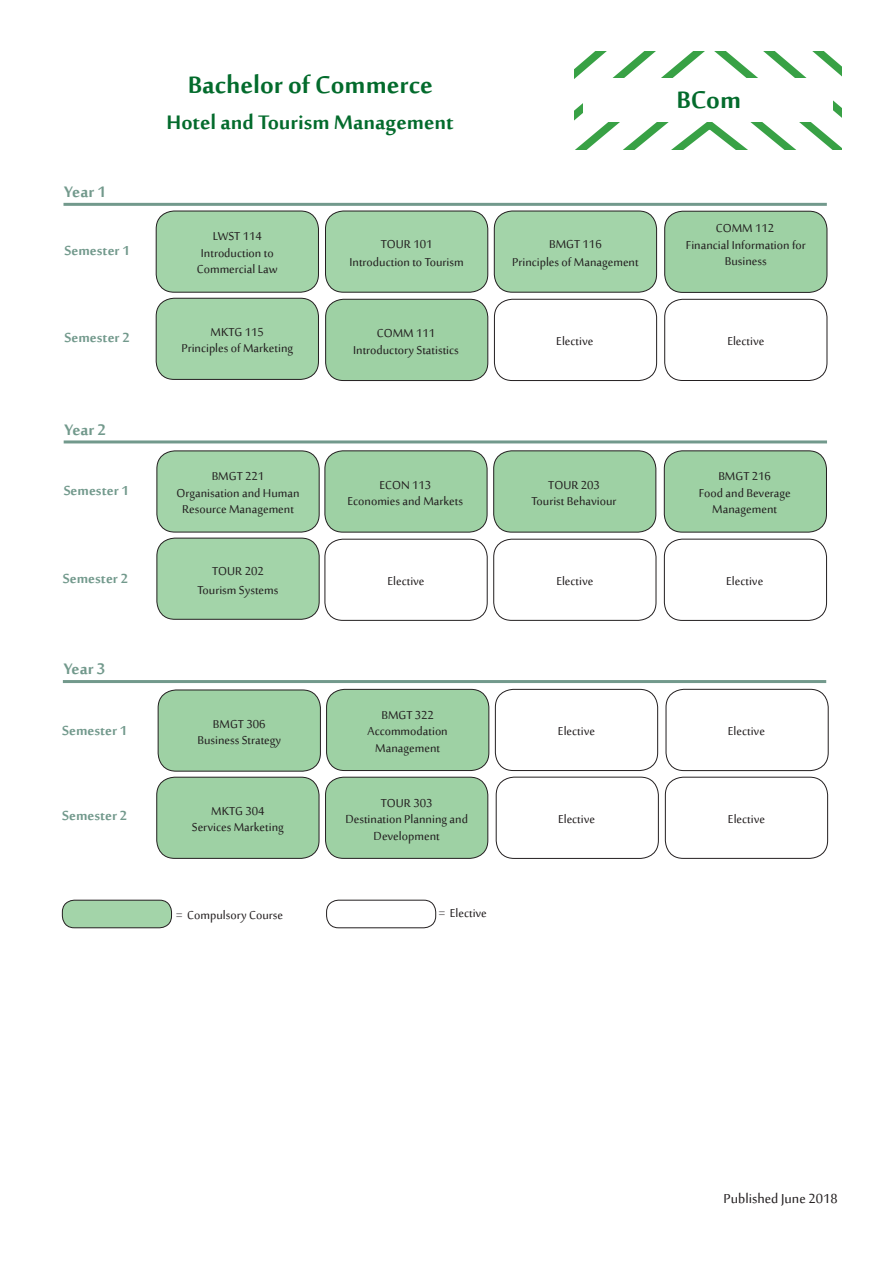
<style>
.page{position:relative;width:893px;height:1263px;background:#fff}
.page>*{position:absolute;margin:0;border:0;box-sizing:border-box;transform-origin:0 0}
.t1{font:700 33px "Sakkal Majalla";color:#036b2c}
.t2{font:700 27px "Sakkal Majalla";color:#036b2c}
.t3{font:700 21px "Sakkal Majalla";color:#72998c}
.t4{font:700 18px "Sakkal Majalla";color:#72998c}
.t5{font:18px "Sakkal Majalla";color:#231f20}
.t6{font:15.75px "Sakkal Majalla";color:#231f20}
</style>
<div class="page">
<svg style="left:574px;top:51px;width:268px;height:98px"></svg>
<div style="left:62px;top:900px;width:110px;height:28px;background:#a3d4a9;border-radius:12px"></div>
<div style="left:62px;top:900px;width:110px;height:28px;border:1px solid #231f20;border-radius:12px"></div>
<div style="left:326px;top:900px;width:110px;height:28px;border:1px solid #231f20;border-radius:12px"></div>
<div style="left:583px;top:78px;width:250px;height:44px;background:#fff"></div>
<hr style="left:63px;top:203px;width:764px;height:3px;background:#72998c">
<hr style="left:64px;top:440px;width:763px;height:3px;background:#72998c">
<hr style="left:63px;top:680px;width:763px;height:3px;background:#72998c">
<div style="left:156px;top:211px;width:162px;height:81px;background:#a3d4a9;border-radius:18px"></div>
<div style="left:156px;top:211px;width:163px;height:82px;border:1px solid #231f20;border-radius:18px"></div>
<div style="left:156px;top:298px;width:162px;height:81px;background:#a3d4a9;border-radius:18px"></div>
<div style="left:156px;top:298px;width:163px;height:82px;border:1px solid #231f20;border-radius:18px"></div>
<div style="left:325px;top:211px;width:163px;height:81px;background:#a3d4a9;border-radius:18px"></div>
<div style="left:325px;top:211px;width:163px;height:82px;border:1px solid #231f20;border-radius:18px"></div>
<div style="left:494px;top:211px;width:163px;height:81px;background:#a3d4a9;border-radius:18px"></div>
<div style="left:494px;top:211px;width:163px;height:82px;border:1px solid #231f20;border-radius:18px"></div>
<div style="left:326px;top:299px;width:162px;height:81px;background:#9ed1a4;border-radius:18px"></div>
<div style="left:325px;top:299px;width:163px;height:82px;border:1px solid #231f20;border-radius:18px"></div>
<div style="left:494px;top:299px;width:163px;height:82px;border:1px solid #231f20;border-radius:18px"></div>
<div style="left:665px;top:211px;width:162px;height:81px;background:#9ed1a4;border-radius:18px"></div>
<div style="left:664px;top:211px;width:163px;height:82px;border:1px solid #231f20;border-radius:18px"></div>
<div style="left:664px;top:299px;width:163px;height:82px;border:1px solid #231f20;border-radius:18px"></div>
<div style="left:157px;top:451px;width:162px;height:81px;background:#a3d4a9;border-radius:18px"></div>
<div style="left:156px;top:450px;width:164px;height:82px;border:1px solid #231f20;border-radius:18px"></div>
<div style="left:157px;top:538px;width:162px;height:81px;background:#a3d4a9;border-radius:18px"></div>
<div style="left:156px;top:538px;width:164px;height:82px;border:1px solid #231f20;border-radius:18px"></div>
<div style="left:325px;top:451px;width:162px;height:81px;background:#9ed1a4;border-radius:18px"></div>
<div style="left:325px;top:450px;width:162px;height:82px;border:1px solid #231f20;border-radius:18px"></div>
<div style="left:494px;top:451px;width:162px;height:81px;background:#9ed1a4;border-radius:18px"></div>
<div style="left:493px;top:450px;width:163px;height:82px;border:1px solid #231f20;border-radius:18px"></div>
<div style="left:664px;top:451px;width:162px;height:81px;background:#9ed1a4;border-radius:18px"></div>
<div style="left:664px;top:450px;width:163px;height:82px;border:1px solid #231f20;border-radius:18px"></div>
<div style="left:325px;top:539px;width:163px;height:82px;border:1px solid #231f20;border-radius:18px"></div>
<div style="left:493px;top:539px;width:163px;height:82px;border:1px solid #231f20;border-radius:18px"></div>
<div style="left:664px;top:539px;width:163px;height:82px;border:1px solid #231f20;border-radius:18px"></div>
<div style="left:158px;top:690px;width:162px;height:81px;background:#9ed1a4;border-radius:18px"></div>
<div style="left:158px;top:690px;width:163px;height:81px;border:1px solid #231f20;border-radius:18px"></div>
<div style="left:665px;top:777px;width:163px;height:82px;border:1px solid #231f20;border-radius:18px"></div>
<div style="left:327px;top:689px;width:162px;height:81px;background:#9ed1a4;border-radius:18px"></div>
<div style="left:326px;top:689px;width:163px;height:82px;border:1px solid #231f20;border-radius:18px"></div>
<div style="left:495px;top:689px;width:163px;height:82px;border:1px solid #231f20;border-radius:18px"></div>
<div style="left:666px;top:689px;width:163px;height:82px;border:1px solid #231f20;border-radius:18px"></div>
<div style="left:157px;top:777px;width:162px;height:81px;background:#9ed1a4;border-radius:18px"></div>
<div style="left:156px;top:777px;width:163px;height:82px;border:1px solid #231f20;border-radius:18px"></div>
<div style="left:326px;top:777px;width:162px;height:81px;background:#9ed1a4;border-radius:18px"></div>
<div style="left:325px;top:777px;width:163px;height:82px;border:1px solid #231f20;border-radius:18px"></div>
<div style="left:496px;top:777px;width:163px;height:82px;border:1px solid #231f20;border-radius:18px"></div>
<p class="t3" style="left:64px;top:180px;width:43px">Year 1</p>
<p class="t4" style="left:65px;top:241px;width:67px">Semester 1</p>
<p class="t4" style="left:65px;top:328px;width:67px">Semester 2</p>
<p class="t3" style="left:64px;top:418px;width:43px">Year 2</p>
<p class="t4" style="left:64px;top:480px;width:67px">Semester 1</p>
<p class="t4" style="left:63px;top:569px;width:67px">Semester 2</p>
<p class="t3" style="left:64px;top:657px;width:43px">Year 3</p>
<p class="t4" style="left:62px;top:720px;width:67px">Semester 1</p>
<p class="t4" style="left:62px;top:806px;width:67px">Semester 2</p>
<p class="t1" style="left:188px;top:67px;width:247px">Bachelor of Commerce</p>
<p class="t2" style="left:167px;top:107px;width:289px">Hotel and Tourism Management</p>
<p class="t6" style="left:213px;top:228px;width:51px">LWST 114</p>
<p class="t6" style="left:201px;top:244px;width:74px">Introduction to</p>
<p class="t6" style="left:197px;top:261px;width:82px">Commercial Law</p>
<p class="t6" style="left:211px;top:323px;width:55px">MKTG 115</p>
<p class="t6" style="left:181px;top:340px;width:113px">Principles of Marketing</p>
<p class="t6" style="left:212px;top:468px;width:54px">BMGT 221</p>
<p class="t6" style="left:176px;top:484px;width:125px">Organisation and Human</p>
<p class="t6" style="left:182px;top:501px;width:113px">Resource Management</p>
<p class="t6" style="left:381px;top:235px;width:53px">TOUR 101</p>
<p class="t6" style="left:350px;top:254px;width:116px">Introduction to Tourism</p>
<p class="t6" style="left:377px;top:324px;width:60px">COMM 111</p>
<p class="t6" style="left:353px;top:341px;width:107px">Introductory Statistics</p>
<p class="t6" style="left:379px;top:476px;width:53px">ECON 113</p>
<p class="t6" style="left:348px;top:492px;width:117px">Economies and Markets</p>
<p class="t1" style="left:676px;top:81px;width:66px">BCom</p>
<p class="t6" style="left:549px;top:235px;width:54px">BMGT 116</p>
<p class="t6" style="left:512px;top:254px;width:128px">Principles of Management</p>
<p class="t6" style="left:556px;top:333px;width:39px">Elective</p>
<p class="t6" style="left:716px;top:220px;width:60px">COMM 112</p>
<p class="t6" style="left:686px;top:236px;width:122px">Financial Information for</p>
<p class="t6" style="left:725px;top:253px;width:44px">Business</p>
<p class="t6" style="left:727px;top:333px;width:39px">Elective</p>
<p class="t6" style="left:548px;top:476px;width:53px">TOUR 203</p>
<p class="t6" style="left:532px;top:492px;width:87px">Tourist Behaviour</p>
<p class="t6" style="left:718px;top:468px;width:54px">BMGT 216</p>
<p class="t6" style="left:699px;top:484px;width:94px">Food and Beverage</p>
<p class="t6" style="left:712px;top:501px;width:66px">Management</p>
<p class="t6" style="left:212px;top:562px;width:53px">TOUR 202</p>
<p class="t6" style="left:198px;top:581px;width:82px">Tourism Systems</p>
<p class="t6" style="left:213px;top:715px;width:54px">BMGT 306</p>
<p class="t6" style="left:197px;top:732px;width:85px">Business Strategy</p>
<p class="t6" style="left:211px;top:802px;width:55px">MKTG 304</p>
<p class="t6" style="left:192px;top:819px;width:93px">Services Marketing</p>
<p class="t6" style="left:388px;top:573px;width:39px">Elective</p>
<p class="t6" style="left:556px;top:573px;width:39px">Elective</p>
<p class="t6" style="left:726px;top:573px;width:39px">Elective</p>
<p class="t6" style="left:381px;top:706px;width:54px">BMGT 322</p>
<p class="t6" style="left:368px;top:723px;width:82px">Accommodation</p>
<p class="t6" style="left:375px;top:739px;width:66px">Management</p>
<p class="t6" style="left:381px;top:794px;width:53px">TOUR 303</p>
<p class="t6" style="left:345px;top:810px;width:124px">Destination Planning and</p>
<p class="t6" style="left:374px;top:827px;width:68px">Development</p>
<p class="t6" style="left:558px;top:723px;width:39px">Elective</p>
<p class="t6" style="left:728px;top:723px;width:39px">Elective</p>
<p class="t6" style="left:558px;top:810px;width:39px">Elective</p>
<p class="t6" style="left:728px;top:810px;width:39px">Elective</p>
<p class="t6" style="left:176px;top:906px;width:108px">= Compulsory Course</p>
<p class="t6" style="left:439px;top:904px;width:50px">= Elective</p>
<p class="t5" style="left:724px;top:1188px;width:116px">Published June 2018</p>
</div>
